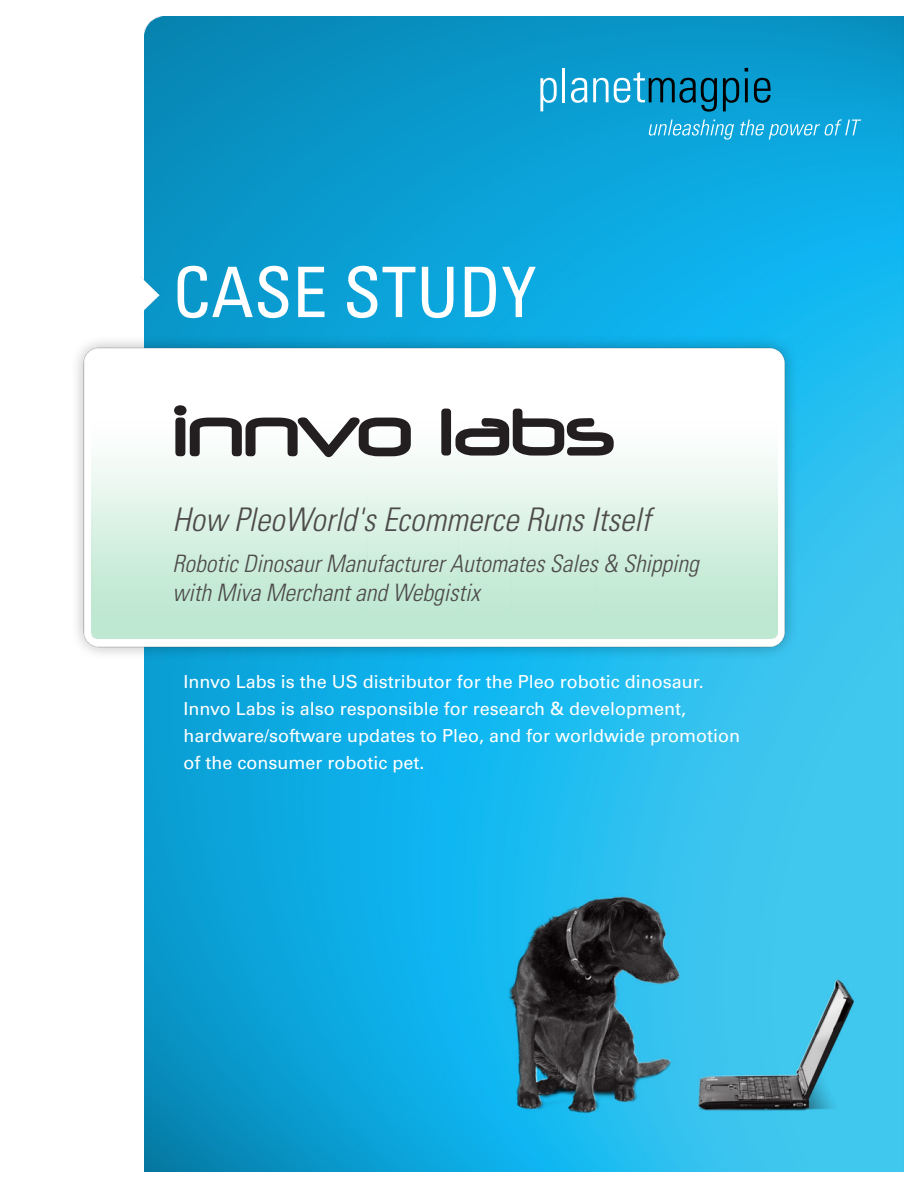
<style>
.page{position:relative;width:918px;height:1188px;background:#fff}
.page>*{position:absolute;margin:0;border:0;box-sizing:border-box;transform-origin:0 0}
.t1{font:condensed 69.6px "Univers";color:#fff}
.t2{font:italic 300 condensed 32.55px "Univers";color:#4d4a4b}
.t3{font:italic 300 condensed 24px/28.8px "Univers";color:#4d4a4b}
.t4{font:18px/27px "Univers";color:#fff}
</style>
<div class="page">
<img style="left:77px;top:16px;width:827px;height:1156px">
<img style="left:503px;top:888px;width:360px;height:242px">
<svg style="left:174px;top:405px;width:440px;height:52px"></svg>
<p class="t1" style="left:173px;top:248px;width:365px">CASE STUDY</p>
<p class="t2" style="left:172px;top:500px;width:480px">How PleoWorld's Ecommerce Runs Itself</p>
<p class="t3" style="left:172px;top:549px;width:528px">Robotic Dinosaur Manufacturer Automates Sales &amp; Shipping with Miva Merchant and Webgistix</p>
<p class="t4" style="left:183px;top:668px;width:558px">Innvo Labs is the US distributor for the Pleo robotic dinosaur.<br>Innvo Labs is also responsible for research &amp; development, hardware/software updates to Pleo, and for worldwide promotion of the consumer robotic pet.</p>
</div>
